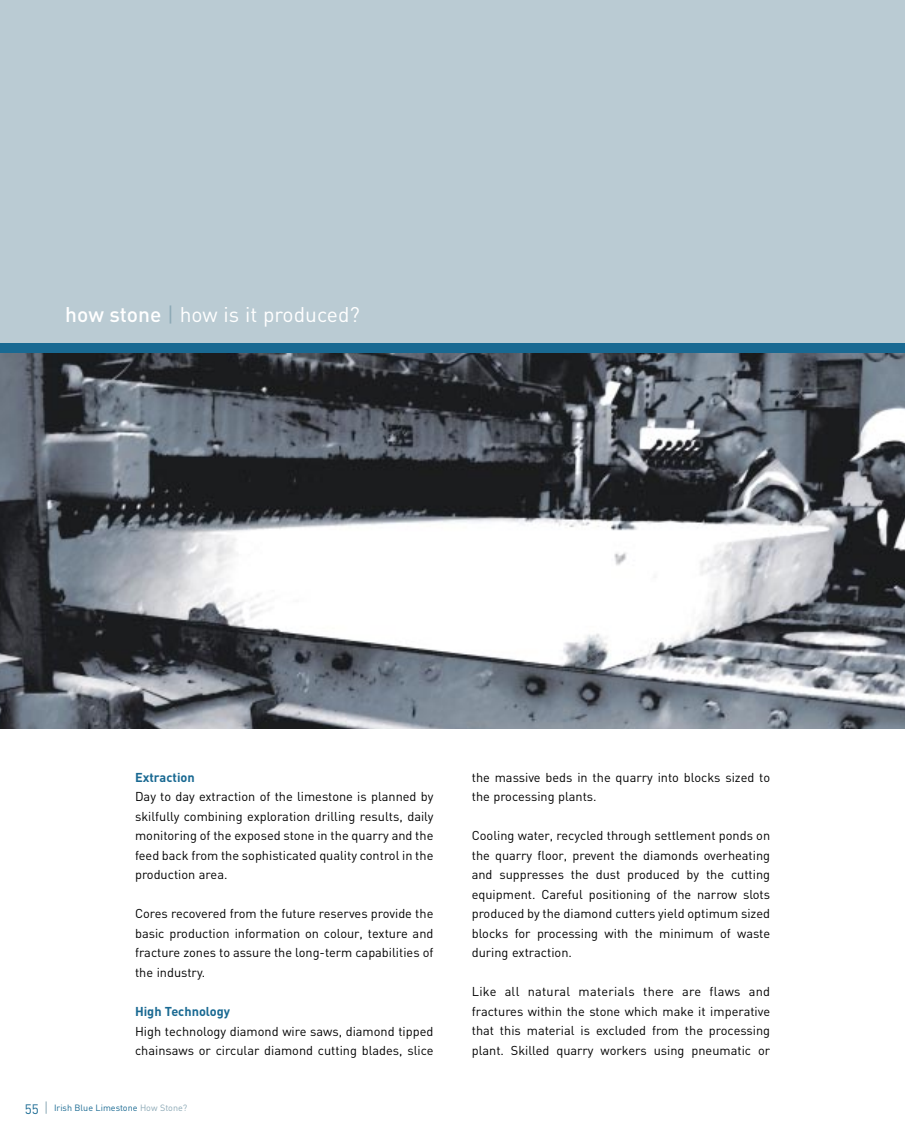
<style>
.page{position:relative;width:905px;height:1148px;background:#fff}
.page>*{position:absolute;margin:0;border:0;box-sizing:border-box;transform-origin:0 0}
.t1{font:21px "DIN";color:#fff}
.t2{font:12.75px/19.5px "DIN";color:#000;text-align:justify}
.t3{font:700 12.75px "DIN";color:#196992}
.t4{font:9px "DIN";color:#196992}
.s1{font-weight:500}
.s2{color:#8ca9b6}
.s3{font-size:13.5px}
</style>
<div class="page">
<img style="left:0;top:353px;width:904px;height:376px">
<div style="left:0;top:0;width:904px;height:349px;background:#bacbd3"></div>
<svg style="left:46px;top:1101px;width:1px;height:12px"></svg>
<div style="left:0;top:344px;width:904px;height:9px;background:#196992"></div>
<h1 class="t1" style="left:65px;top:307px;width:296px"><span class="s1">how stone</span> <span class="s2">|</span> how is it produced?</h1>
<p class="t3" style="left:135px;top:772px;width:61px">Extraction</p>
<p class="t2" style="left:135px;top:788px;width:300px">Day to day extraction of the limestone is planned by skilfully combining exploration drilling results, daily monitoring of the exposed stone in the quarry and the feed back from the sophisticated quality control in the production area.</p>
<p class="t2" style="left:135px;top:905px;width:300px">Cores recovered from the future reserves provide the basic production information on colour, texture and fracture zones to assure the long-term capabilities of the industry.</p>
<p class="t3" style="left:135px;top:1006px;width:97px">High Technology</p>
<p class="t2" style="left:135px;top:1022px;width:300px">High technology diamond wire saws, diamond tipped chainsaws or circular diamond cutting blades, slice</p>
<p class="t4" style="left:25px;top:1104px;width:164px"><span class="s3">55</span> Irish Blue Limestone <span class="s2">How Stone?</span></p>
<p class="t2" style="left:472px;top:768px;width:300px">the massive beds in the quarry into blocks sized to the processing plants.</p>
<p class="t2" style="left:472px;top:827px;width:300px">Cooling water, recycled through settlement ponds on the quarry floor, prevent the diamonds overheating and suppresses the dust produced by the cutting equipment. Careful positioning of the narrow slots produced by the diamond cutters yield optimum sized blocks for processing with the minimum of waste during extraction.</p>
<p class="t2" style="left:472px;top:983px;width:300px">Like all natural materials there are flaws and fractures within the stone which make it imperative that this material is excluded from the processing plant. Skilled quarry workers using pneumatic or</p>
</div>
